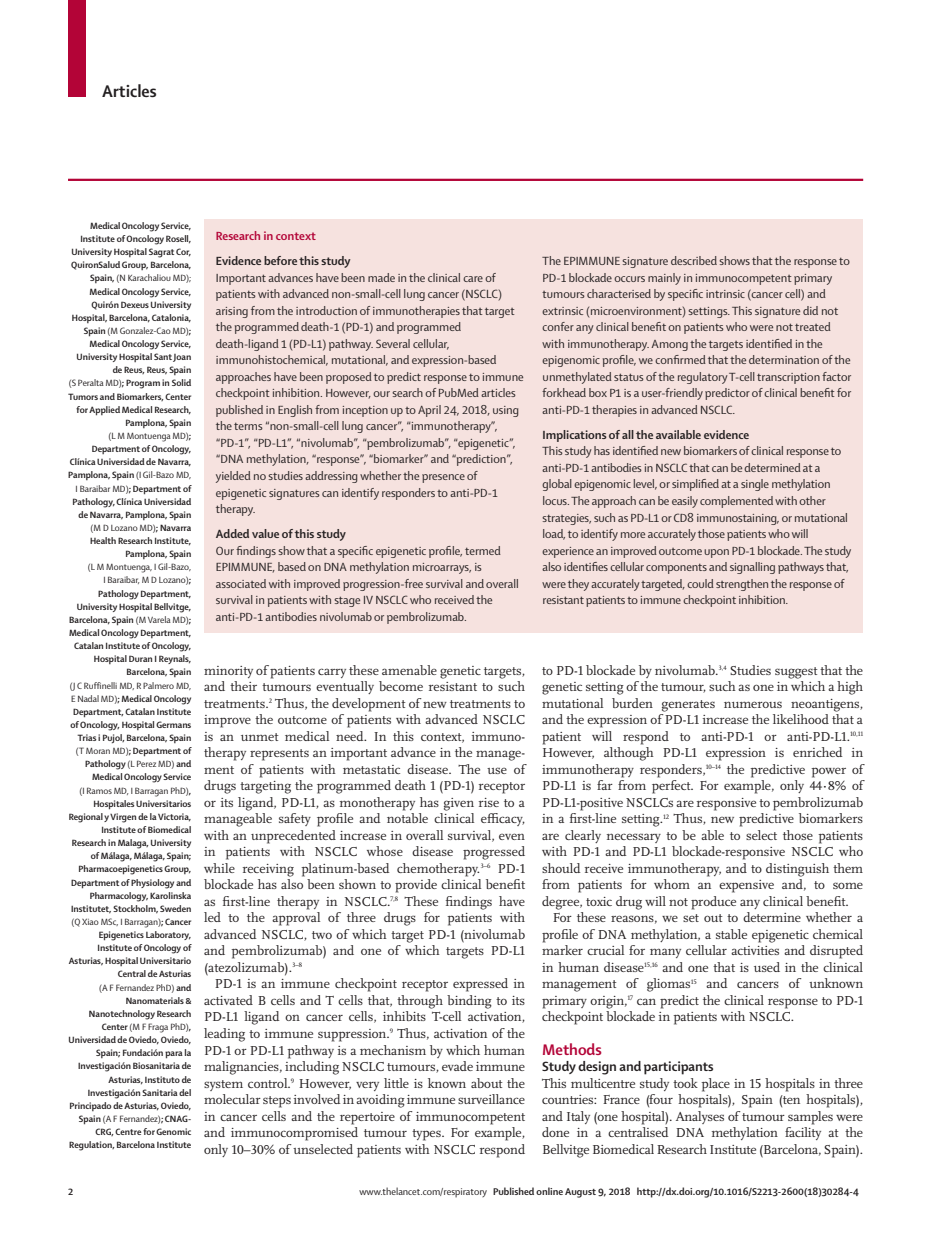
<style>
.page{position:relative;width:944px;height:1251px;background:#fff}
.page>*{position:absolute;margin:0;border:0;box-sizing:border-box;transform-origin:0 0}
.t1{font:700 18px "Shaker 2 Lancet";color:#231f20}
.t2{font:700 16.5px "Shaker 2 Lancet";color:#b30437}
.t3{font:700 14.25px "Shaker 2 Lancet";color:#231f20}
.t4{font:13.5px/16.5px "Scala Lancet Pro";letter-spacing:-.005em;color:#231f20;text-align:justify}
.t5{font:12.75px/16.5px "Shaker 2 Lancet";color:#231f20}
.t6{font:700 12.75px "Shaker 2 Lancet";color:#231f20}
.t7{font:700 12.75px "Shaker 2 Lancet";color:#b30437}
.t8{font:700 10.5px "Shaker 2 Lancet";color:#231f20}
.t9{font:700 9.75px/13px "Shaker 2 Lancet";color:#231f20;text-align:right}
.s1{font-weight:400}
.s2{font-weight:700}
</style>
<div class="page">
<div style="left:68px;top:0;width:17px;height:97px;background:#b30437"></div>
<hr style="left:68px;top:179px;width:795px;height:2px;background:#b30437">
<div style="left:205px;top:219px;width:658px;height:413px;background:#f6e2df"></div>
<h1 class="t1" style="left:102px;top:79px;width:56px">Articles</h1>
<p class="t9" style="left:68px;top:219px;width:125px">Medical Oncology Service,<br>Institute of Oncology Rosell,<br>University Hospital Sagrat Cor,<br>QuironSalud Group, Barcelona,<br>Spain, <span class="s1">(N Karachaliou MD);<br></span>Medical Oncology Service,<br>Quirón Dexeus University<br>Hospital, Barcelona, Catalonia,<br>Spain <span class="s1">(M Gonzalez-Cao MD)</span>;<br>Medical Oncology Service,<br>University Hospital Sant Joan de Reus, Reus, Spain<br><span class="s1">(S Peralta MD)</span>; Program in Solid<br>Tumors and Biomarkers, Center for Applied Medical Research,<br>Pamplona, Spain<br><span class="s1">(L M Montuenga MD)</span>;<br>Department of Oncology,<br>Clínica Universidad de Navarra,<br>Pamplona, Spain <span class="s1">(I Gil-Bazo MD,<br>I Baraibar MD)</span>; Department of<br>Pathology, Clínica Universidad de Navarra, Pamplona, Spain <span class="s1">(M D Lozano MD)</span>; Navarra<br>Health Research Institute,<br>Pamplona, Spain</p>
<p class="t9" style="left:69px;top:560px;width:124px"><span class="s1">(L M Montuenga, I Gil-Bazo,<br>I Baraibar, M D Lozano)</span>;<br>Pathology Department,<br>University Hospital Bellvitge,<br>Barcelona, Spain <span class="s1">(M Varela MD)</span>;<br>Medical Oncology Department,<br>Catalan Institute of Oncology,<br>Hospital Duran I Reynals,<br>Barcelona, Spain</p>
<p class="t9" style="left:69px;top:678px;width:124px"><span class="s1">(J C Ruffinelli MD, R Palmero MD,<br>E Nadal MD)</span>; Medical Oncology<br>Department, Catalan Institute of Oncology, Hospital Germans<br>Trias i Pujol, Barcelona, Spain <span class="s1">(T Moran MD)</span>; Department of<br>Pathology <span class="s1">(L Perez MD)</span> and<br>Medical Oncology Service<br><span class="s1">(I Ramos MD, I Barragan PhD)</span>,<br>Hospitales Universitarios<br>Regional y Virgen de la Victoria,<br>Institute of Biomedical<br>Research in Malaga, University of Málaga, Málaga, Spain;<br>Pharmacoepigenetics Group,<br>Department of Physiology and<br>Pharmacology, Karolinska<br>Institutet, Stockholm, Sweden <span class="s1">(Q Xiao MSc, I Barragan)</span>; Cancer<br>Epigenetics Laboratory,<br>Institute of Oncology of<br>Asturias, Hospital Universitario<br>Central de Asturias<br><span class="s1">(A F Fernandez PhD)</span> and<br>Nanomaterials &amp;<br>Nanotechnology Research<br>Center <span class="s1">(M F Fraga PhD)</span>,<br>Universidad de Oviedo, Oviedo,<br>Spain; Fundación para la<br>Investigación Biosanitaria de<br>Asturias, Instituto de<br>Investigación Sanitaria del<br>Principado de Asturias, Oviedo,<br>Spain <span class="s1">(A F Fernandez)</span>; CNAG-<br>CRG, Centre for Genomic<br>Regulation, Barcelona Institute</p>
<p class="t7" style="left:216px;top:228px;width:102px">Research in context</p>
<p class="t6" style="left:216px;top:253px;width:136px">Evidence before this study</p>
<p class="t5" style="left:216px;top:269px;width:309px">Important advances have been made in the clinical care of patients with advanced non-small-cell lung cancer (NSCLC) arising from the introduction of immunotherapies that target the programmed death-1 (PD-1) and programmed death-ligand 1 (PD-L1) pathway. Several cellular, immunohistochemical, mutational, and expression-based approaches have been proposed to predict response to immune checkpoint inhibition. However, our search of PubMed articles published in English from inception up to April 24, 2018, using the terms “non-small-cell lung cancer”, “immunotherapy”, “PD-1”, “PD-L1”, “nivolumab”, “pembrolizumab”, “epigenetic”, “DNA methylation, “response”, “biomarker” and “prediction”, yielded no studies addressing whether the presence of epigenetic signatures can identify responders to anti-PD-1 therapy.</p>
<p class="t6" style="left:216px;top:525px;width:132px">Added value of this study</p>
<p class="t5" style="left:216px;top:541px;width:304px">Our findings show that a specific epigenetic profile, termed EPIMMUNE, based on DNA methylation microarrays, is associated with improved progression-free survival and overall survival in patients with stage IV NSCLC who received the anti-PD-1 antibodies nivolumab or pembrolizumab.</p>
<p class="t4" style="left:204px;top:662px;width:323px">minority of patients carry these amenable genetic targets, and their tumours eventually become resistant to such treatments.<sup>2</sup> Thus, the development of new treatments to improve the outcome of patients with advanced NSCLC is an unmet medical need. In this context, immuno&shy;therapy represents an important advance in the manage&shy;ment of patients with metastatic disease. The use of drugs targeting the programmed death 1 (PD-1) receptor or its ligand, PD-L1, as monotherapy has given rise to a manageable safety profile and notable clinical efficacy, with an unprecedented increase in overall survival, even in patients with NSCLC whose disease progressed while receiving platinum-based chemotherapy.<sup>3–6</sup> PD-1 blockade has also been shown to provide clinical benefit as first-line therapy in NSCLC.<sup>7,8</sup> These findings have led to the approval of three drugs for patients with advanced NSCLC, two of which target PD-1 (nivolumab and pembrolizumab) and one of which targets PD-L1 (atezolizumab).<sup>3–8</sup></p>
<p class="t4" style="left:204px;top:975px;width:323px;text-indent:11px">PD-1 is an immune checkpoint receptor expressed in activated B cells and T cells that, through binding to its PD-L1 ligand on cancer cells, inhibits T-cell activation, leading to immune suppression.<sup>9</sup> Thus, activation of the PD-1 or PD-L1 pathway is a mechanism by which human malignancies, including NSCLC tumours, evade immune system control.<sup>9</sup> However, very little is known about the molecular steps involved in avoiding immune surveillance in cancer cells and the repertoire of immunocompetent and immunocompromised tumour types. For example, only 10–30% of unselected patients with NSCLC respond</p>
<p class="t5" style="left:543px;top:252px;width:310px">The EPIMMUNE signature described shows that the response to PD-1 blockade occurs mainly in immunocompetent primary tumours characterised by specific intrinsic (cancer cell) and extrinsic (microenvironment) settings. This signature did not confer any clinical benefit on patients who were not treated with immunotherapy. Among the targets identified in the epigenomic profile, we confirmed that the determination of the unmethylated status of the regulatory T-cell transcription factor forkhead box P1 is a user-friendly predictor of clinical benefit for anti-PD-1 therapies in advanced NSCLC.</p>
<p class="t6" style="left:543px;top:426px;width:208px">Implications of all the available evidence</p>
<p class="t5" style="left:543px;top:442px;width:310px">This study has identified new biomarkers of clinical response to anti-PD-1 antibodies in NSCLC that can be determined at a global epigenomic level, or simplified at a single methylation locus. The approach can be easily complemented with other strategies, such as PD-L1 or CD8 immunostaining, or mutational load, to identify more accurately those patients who will experience an improved outcome upon PD-1 blockade. The study also identifies cellular components and signalling pathways that, were they accurately targeted, could strengthen the response of resistant patients to immune checkpoint inhibition.</p>
<p class="t4" style="left:542px;top:662px;width:323px">to PD-1 blockade by nivolumab.<sup>3,4</sup> Studies suggest that the genetic setting of the tumour, such as one in which a high mutational burden generates numerous neoantigens, and the expression of PD-L1 increase the likelihood that a patient will respond to anti-PD-1 or anti-PD-L1.<sup>10,11<br></sup>However, although PD-L1 expression is enriched in immunotherapy responders,<sup>10–14</sup> the predictive power of PD-L1 is far from perfect. For example, only 44<span class="s2">·</span>8% of PD-L1-positive NSCLCs are responsive to pembrolizumab in a first-line setting.<sup>12</sup> Thus, new predictive biomarkers are clearly necessary to be able to select those patients with PD-1 and PD-L1 blockade-responsive NSCLC who should receive immunotherapy, and to distinguish them from patients for whom an expensive and, to some degree, toxic drug will not produce any clinical benefit.</p>
<p class="t4" style="left:542px;top:909px;width:323px;text-indent:11px">For these reasons, we set out to determine whether a profile of DNA methylation, a stable epigenetic chemical marker crucial for many cellular activities and disrupted in human disease<sup>15,16</sup> and one that is used in the clinical management of gliomas<sup>15</sup> and cancers of unknown primary origin,<sup>17</sup> can predict the clinical response to PD-1 checkpoint blockade in patients with NSCLC.</p>
<p class="t2" style="left:542px;top:1038px;width:61px">Methods</p>
<p class="t3" style="left:542px;top:1056px;width:173px">Study design and participants</p>
<p class="t4" style="left:542px;top:1074px;width:323px">This multicentre study took place in 15 hospitals in three countries: France (four hospitals), Spain (ten hospitals), and Italy (one hospital). Analyses of tumour samples were done in a centralised DNA methylation facility at the Bellvitge Biomedical Research Institute (Barcelona, Spain).</p>
<p class="t8" style="left:68px;top:1184px;width:7px">2</p>
<p class="t8" style="left:359px;top:1184px;width:501px"><span class="s1">www.thelancet.com/respiratory</span> Published online August 9, 2018 http://dx.doi.org/10.1016/S2213-2600(18)30284-4</p>
</div>
